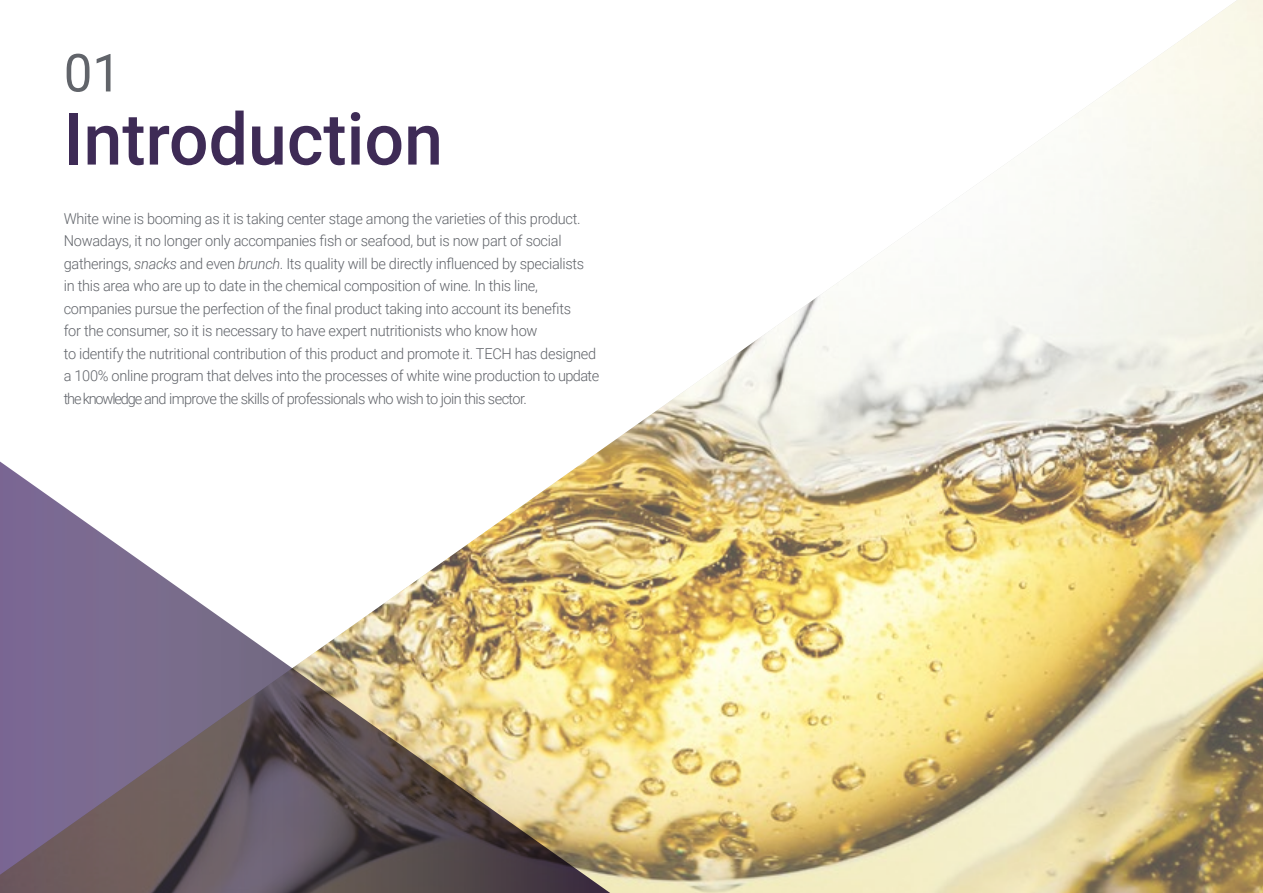
<style>
.page{position:relative;width:1263px;height:893px;background:#fff}
.page>*{position:absolute;margin:0;border:0;box-sizing:border-box;transform-origin:0 0}
.t1{font:500 72px "Roboto";color:#3e2b56}
.t2{font:52.5px "Roboto";color:#61646a}
.t3{font:300 15px/22.5px "Roboto";letter-spacing:-.02em;color:#61646a}
.s1{font-style:italic}
</style>
<div class="page">
<img style="left:606px;top:0;width:657px;height:893px">
<svg style="left:0;top:446px;width:640px;height:447px"></svg>
<h2 class="t2" style="left:64px;top:36px;width:59px">01</h2>
<h1 class="t1" style="left:64px;top:89px;width:381px">Introduction</h1>
<p class="t3" style="left:64px;top:207px;width:537px">White wine is booming as it is taking center stage among the varieties of this product.<br>Nowadays, it no longer only accompanies fish or seafood, but is now part of social gatherings, <span class="s1">snacks</span> and even <span class="s1">brunch</span>. Its quality will be directly influenced by specialists<br>in this area who are up to date in the chemical composition of wine. In this line, companies pursue the perfection of the final product taking into account its benefits<br>for the consumer, so it is necessary to have expert nutritionists who know how<br>to identify the nutritional contribution of this product and promote it. TECH has designed a 100% online program that delves into the processes of white wine production to update the knowledge and improve the skills of professionals who wish to join this sector.</p>
</div>
